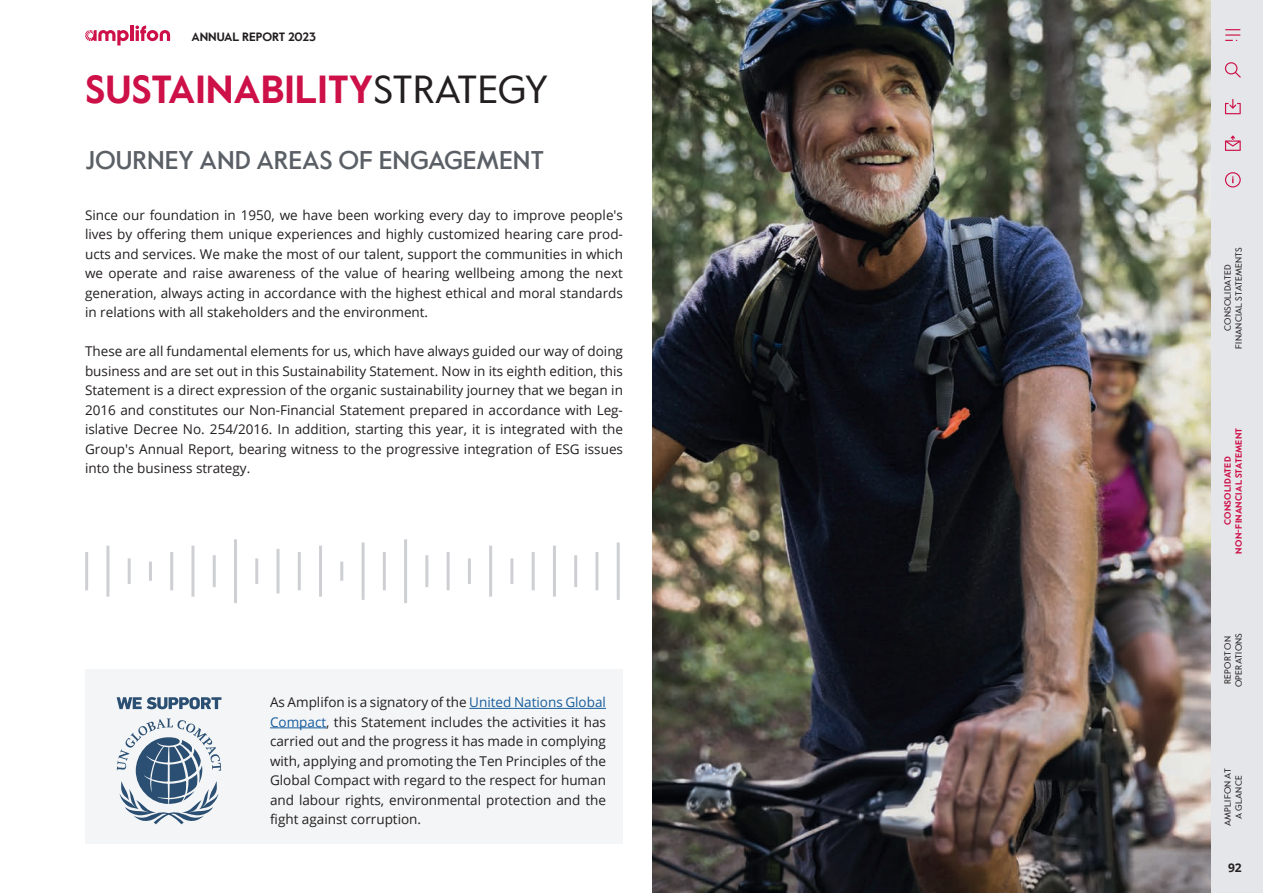
<style>
.page{position:relative;width:1263px;height:893px;background:#fff}
.page>*{position:absolute;margin:0;border:0;box-sizing:border-box;transform-origin:0 0}
.t1{font:700 39px "Value Sans Pro";color:#cd1048}
.t2{font:500 25.5px "Value Sans Pro";color:#5b6066}
.t3{font:13.5px/19.5px "Open Sans";color:#231f20;text-align:justify}
.t4{font:700 12px "Value Sans Pro";color:#231f20}
.t5{font:700 12px "Open Sans";color:#231f20}
.t6{font:9px/10.8px "Value Sans Pro";letter-spacing:.025em;color:#231f20;text-align:center}
.t7{font:700 9px/10.8px "Value Sans Pro";letter-spacing:.02em;color:#cd1048;text-align:center}
.s1{font-weight:400;color:#231f20}
.s2{color:#175d9e}
</style>
<div class="page">
<div style="left:85px;top:669px;width:538px;height:175px;background:#f4f5f6"></div>
<img style="left:653px;top:0;width:559px;height:893px">
<hr style="left:469px;top:708px;width:137px;height:1px;background:#175d9e">
<hr style="left:270px;top:727px;width:56px;height:1px;background:#175d9e">
<svg style="left:117px;top:718px;width:104px;height:106px"></svg>
<svg style="left:117px;top:697px;width:104px;height:12px"></svg>
<hr style="left:191px;top:546px;width:3px;height:51px;background:#9ba0a8">
<hr style="left:319px;top:546px;width:3px;height:51px;background:#9ba0a8">
<hr style="left:85px;top:552px;width:3px;height:38px;background:#9ba0a8">
<hr style="left:213px;top:555px;width:3px;height:32px;background:#9ba0a8">
<hr style="left:340px;top:562px;width:3px;height:19px;background:#9ba0a8">
<hr style="left:106px;top:546px;width:3px;height:51px;background:#9ba0a8">
<hr style="left:234px;top:539px;width:3px;height:64px;background:#9ba0a8">
<hr style="left:362px;top:542px;width:3px;height:58px;background:#9ba0a8">
<hr style="left:128px;top:558px;width:3px;height:26px;background:#9ba0a8">
<hr style="left:255px;top:558px;width:3px;height:26px;background:#9ba0a8">
<hr style="left:383px;top:552px;width:3px;height:38px;background:#9ba0a8">
<hr style="left:149px;top:562px;width:3px;height:19px;background:#9ba0a8">
<hr style="left:276px;top:549px;width:3px;height:44px;background:#9ba0a8">
<hr style="left:404px;top:539px;width:3px;height:64px;background:#9ba0a8">
<hr style="left:170px;top:552px;width:3px;height:38px;background:#9ba0a8">
<hr style="left:298px;top:552px;width:3px;height:38px;background:#9ba0a8">
<hr style="left:425px;top:555px;width:3px;height:32px;background:#9ba0a8">
<hr style="left:553px;top:546px;width:3px;height:51px;background:#9ba0a8">
<hr style="left:447px;top:552px;width:3px;height:38px;background:#9ba0a8">
<hr style="left:574px;top:555px;width:3px;height:32px;background:#9ba0a8">
<hr style="left:468px;top:558px;width:3px;height:26px;background:#9ba0a8">
<hr style="left:595px;top:552px;width:3px;height:38px;background:#9ba0a8">
<hr style="left:489px;top:546px;width:3px;height:51px;background:#9ba0a8">
<hr style="left:617px;top:542px;width:3px;height:58px;background:#9ba0a8">
<hr style="left:510px;top:558px;width:3px;height:26px;background:#9ba0a8">
<hr style="left:532px;top:552px;width:3px;height:38px;background:#9ba0a8">
<div style="left:1212px;top:0;width:51px;height:893px;background:#e5e6e9"></div>
<hr style="left:130px;top:26px;width:4px;height:15px;background:#cd1048">
<svg style="left:135px;top:26px;width:35px;height:15px"></svg>
<svg style="left:85px;top:30px;width:44px;height:16px"></svg>
<svg style="left:1225px;top:99px;width:16px;height:15px"></svg>
<svg style="left:1225px;top:62px;width:16px;height:16px"></svg>
<svg style="left:1225px;top:29px;width:15px;height:12px"></svg>
<svg style="left:1225px;top:136px;width:16px;height:15px"></svg>
<svg style="left:1225px;top:172px;width:16px;height:16px"></svg>
<p class="t4" style="left:191px;top:30px;width:126px">ANNUAL REPORT 2023</p>
<h1 class="t1" style="left:85px;top:66px;width:464px">SUSTAINABILITY<span class="s1">STRATEGY</span></h1>
<h2 class="t2" style="left:85px;top:145px;width:461px">JOURNEY AND AREAS OF ENGAGEMENT</h2>
<p class="t3" style="left:85px;top:205px;width:539px">Since our foundation in 1950, we have been working every day to improve people's lives by offering them unique experiences and highly customized hearing care prod&shy;ucts and services. We make the most of our talent, support the communities in which we operate and raise awareness of the value of hearing wellbeing among the next generation, always acting in accordance with the highest ethical and moral standards in relations with all stakeholders and the environment.</p>
<p class="t3" style="left:85px;top:341px;width:539px">These are all fundamental elements for us, which have always guided our way of doing business and are set out in this Sustainability Statement. Now in its eighth edition, this Statement is a direct expression of the organic sustainability journey that we began in 2016 and constitutes our Non-Financial Statement prepared in accordance with Leg&shy;islative Decree No. 254/2016. In addition, starting this year, it is integrated with the Group's Annual Report, bearing witness to the progressive integration of ESG issues into the business strategy.</p>
<p class="t3" style="left:270px;top:692px;width:337px">As Amplifon is a signatory of the <span class="s2">United Nations Global Compact</span>, this Statement includes the activities it has carried out and the progress it has made in complying with, applying and promoting the Ten Principles of the Global Compact with regard to the respect for human and labour rights, environmental protection and the fight against corruption.</p>
<p class="t6" style="left:1222px;top:348px;width:103px;rotate:-90deg">CONSOLIDATED<br>FINANCIAL STATEMENTS</p>
<p class="t7" style="left:1223px;top:554px;width:127px;rotate:-90deg">CONSOLIDATED<br>NON-FINANCIAL STATEMENT</p>
<p class="t6" style="left:1222px;top:687px;width:56px;rotate:-90deg">REPORT ON<br>OPERATIONS</p>
<p class="t6" style="left:1222px;top:826px;width:60px;rotate:-90deg">AMPLIFON AT<br>A GLANCE</p>
<p class="t5" style="left:1228px;top:859px;width:15px">92</p>
</div>
